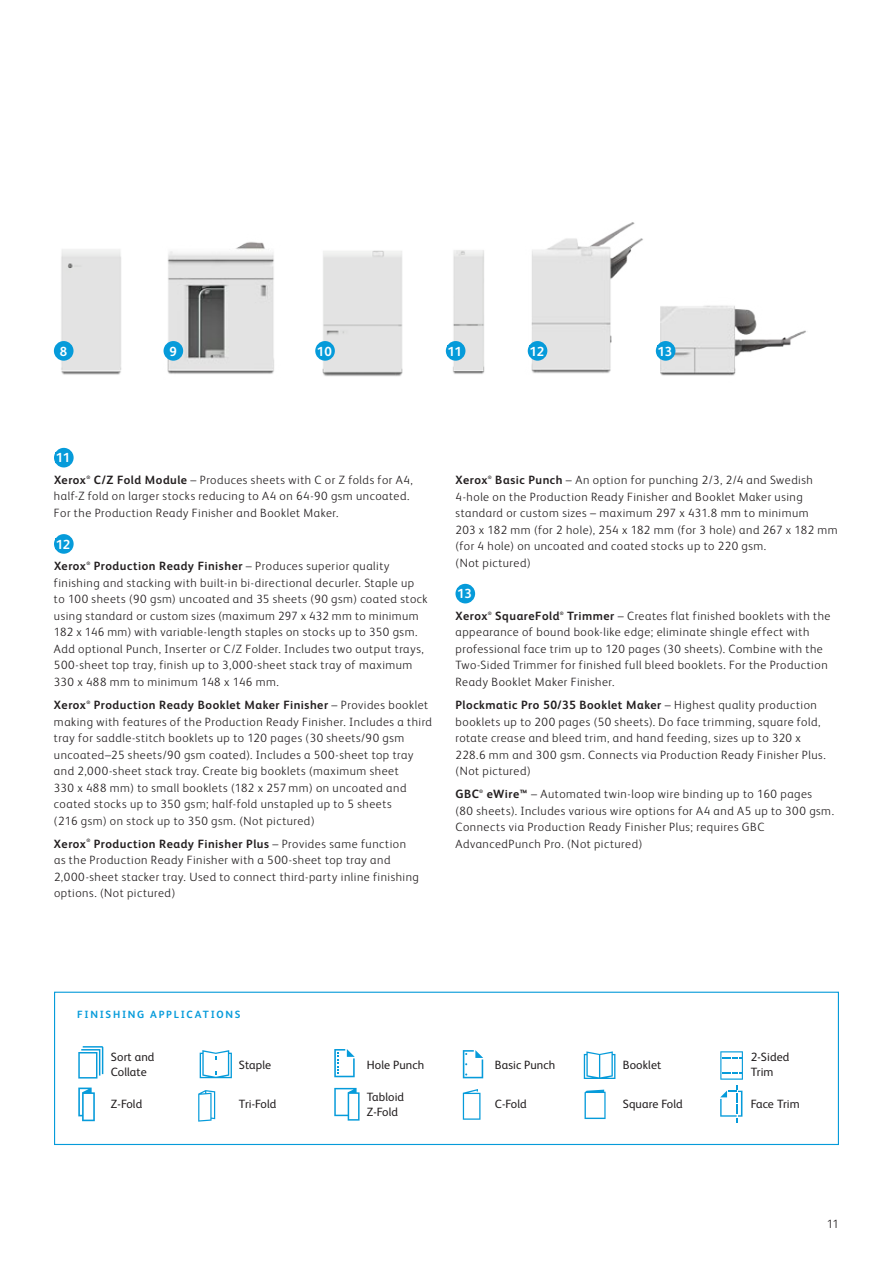
<style>
.page{position:relative;width:893px;height:1263px;background:#fff}
.page>*{position:absolute;margin:0;border:0;box-sizing:border-box;transform-origin:0 0}
.t1{font:700 13.2px "Xerox Sans";letter-spacing:-.015em;color:#fff}
.t2{font:300 12px/16.5px "Xerox Sans";letter-spacing:.045em;color:#231f20}
.t3{font:12px/15px "Xerox Sans";letter-spacing:.01em;color:#231f20}
.t4{font:700 12px "Xerox Sans";letter-spacing:.04em;color:#231f20}
.t5{font:700 10.5px "Xerox Sans";letter-spacing:.165em;color:#069bda}
.t6{font:700 4.8px "Xerox Sans";color:#231f20}
.s1{font-weight:700}
</style>
<div class="page">
<img style="left:55px;top:249px;width:67px;height:126px">
<img style="left:163px;top:242px;width:111px;height:132px">
<img style="left:316px;top:250px;width:87px;height:127px">
<img style="left:447px;top:250px;width:38px;height:124px">
<img style="left:527px;top:222px;width:129px;height:152px">
<img style="left:660px;top:305px;width:146px;height:71px">
<div style="left:54px;top:448px;width:20px;height:19px;background:#069bda;border-radius:50%"></div>
<svg style="left:54px;top:534px;width:20px;height:20px"></svg>
<div style="left:56px;top:538px;width:15px;height:11px;background:#069bda"></div>
<div style="left:455px;top:584px;width:20px;height:19px;background:#069bda;border-radius:50%"></div>
<svg style="left:198px;top:1090px;width:17px;height:32px"></svg>
<svg style="left:334px;top:1049px;width:21px;height:28px"></svg>
<svg style="left:78px;top:1046px;width:25px;height:32px"></svg>
<svg style="left:334px;top:1088px;width:26px;height:32px"></svg>
<svg style="left:78px;top:1087px;width:17px;height:34px"></svg>
<svg style="left:200px;top:1050px;width:32px;height:28px"></svg>
<div style="left:54px;top:992px;width:785px;height:153px;border:1px solid #069bda"></div>
<svg style="left:584px;top:1089px;width:22px;height:30px"></svg>
<svg style="left:463px;top:1089px;width:17px;height:31px"></svg>
<svg style="left:720px;top:1051px;width:23px;height:71px"></svg>
<svg style="left:584px;top:1051px;width:31px;height:28px"></svg>
<svg style="left:463px;top:1050px;width:20px;height:28px"></svg>
<div style="left:54px;top:341px;width:20px;height:20px;background:#069bda;border-radius:50%"></div>
<div style="left:164px;top:341px;width:19px;height:20px;background:#069bda;border-radius:50%"></div>
<div style="left:446px;top:341px;width:19px;height:20px;background:#069bda;border-radius:50%"></div>
<svg style="left:315px;top:341px;width:20px;height:20px"></svg>
<div style="left:317px;top:345px;width:15px;height:11px;background:#069bda"></div>
<div style="left:528px;top:341px;width:19px;height:20px;background:#069bda;border-radius:50%"></div>
<div style="left:529px;top:345px;width:16px;height:11px;background:#069bda"></div>
<div style="left:656px;top:341px;width:19px;height:20px;background:#069bda;border-radius:50%"></div>
<p class="t1" style="left:60px;top:342px;width:9px">8</p>
<p class="t1" style="left:170px;top:342px;width:9px">9</p>
<p class="t1" style="left:317px;top:342px;width:16px">10</p>
<p class="t1" style="left:448px;top:342px;width:16px">11</p>
<p class="t1" style="left:529px;top:342px;width:16px">12</p>
<p class="t1" style="left:658px;top:342px;width:16px">13</p>
<p class="t1" style="left:56px;top:449px;width:16px">11</p>
<p class="t4" style="left:54px;top:472px;width:33px">Xerox</p>
<p class="t6" style="left:86px;top:474px;width:5px">®</p>
<p class="t2" style="left:54px;top:471px;width:360px;text-indent:40px"><span class="s1">C/Z Fold Module</span> – Produces sheets with C or Z folds for A4, half-Z fold on larger stocks reducing to A4 on 64-90 gsm uncoated.<br>For the Production Ready Finisher and Booklet Maker.</p>
<p class="t1" style="left:56px;top:535px;width:16px">12</p>
<p class="t4" style="left:54px;top:558px;width:33px">Xerox</p>
<p class="t6" style="left:86px;top:560px;width:5px">®</p>
<p class="t2" style="left:54px;top:557px;width:375px;text-indent:40px"><span class="s1">Production Ready Finisher</span> – Produces superior quality finishing and stacking with built-in bi-directional decurler. Staple up to 100 sheets (90 gsm) uncoated and 35 sheets (90 gsm) coated stock using standard or custom sizes (maximum 297 x 432 mm to minimum 182 x 146 mm) with variable-length staples on stocks up to 350 gsm.<br>Add optional Punch, Inserter or C/Z Folder. Includes two output trays, 500-sheet top tray, finish up to 3,000-sheet stack tray of maximum 330 x 488 mm to minimum 148 x 146 mm.</p>
<p class="t4" style="left:54px;top:697px;width:33px">Xerox</p>
<p class="t6" style="left:86px;top:699px;width:5px">®</p>
<p class="t2" style="left:54px;top:696px;width:380px;text-indent:40px"><span class="s1">Production Ready Booklet Maker Finisher</span> – Provides booklet making with features of the Production Ready Finisher. Includes a third tray for saddle-stitch booklets up to 120 pages (30 sheets/90 gsm uncoated–25 sheets/90 gsm coated). Includes a 500-sheet top tray and 2,000-sheet stack tray. Create big booklets (maximum sheet<br>330 x 488 mm) to small booklets (182 x 257 mm) on uncoated and coated stocks up to 350 gsm; half-fold unstapled up to 5 sheets<br>(216 gsm) on stock up to 350 gsm. (Not pictured)</p>
<p class="t4" style="left:54px;top:835px;width:33px">Xerox</p>
<p class="t6" style="left:86px;top:837px;width:5px">®</p>
<p class="t2" style="left:54px;top:835px;width:366px;text-indent:40px"><span class="s1">Production Ready Finisher Plus</span> – Provides same function as the Production Ready Finisher with a 500-sheet top tray and 2,000-sheet stacker tray. Used to connect third-party inline finishing options. (Not pictured)</p>
<p class="t4" style="left:455px;top:472px;width:33px">Xerox</p>
<p class="t6" style="left:488px;top:474px;width:5px">®</p>
<p class="t2" style="left:455px;top:471px;width:384px;text-indent:40px"><span class="s1">Basic Punch</span> – An option for punching 2/3, 2/4 and Swedish 4-hole on the Production Ready Finisher and Booklet Maker using standard or custom sizes – maximum 297 x 431.8 mm to minimum<br>203 x 182 mm (for 2 hole), 254 x 182 mm (for 3 hole) and 267 x 182 mm (for 4 hole) on uncoated and coated stocks up to 220 gsm.<br>(Not pictured)</p>
<p class="t1" style="left:457px;top:585px;width:16px">13</p>
<p class="t4" style="left:455px;top:608px;width:33px">Xerox</p>
<p class="t6" style="left:488px;top:610px;width:5px">®</p>
<p class="t4" style="left:495px;top:608px;width:66px">SquareFold</p>
<p class="t6" style="left:560px;top:610px;width:5px">®</p>
<p class="t2" style="left:455px;top:607px;width:376px;text-indent:112px"><span class="s1">Trimmer</span> – Creates flat finished booklets with the appearance of bound book-like edge; eliminate shingle effect with professional face trim up to 120 pages (30 sheets). Combine with the Two-Sided Trimmer for finished full bleed booklets. For the Production Ready Booklet Maker Finisher.</p>
<p class="t2" style="left:455px;top:696px;width:372px"><span class="s1">Plockmatic Pro 50/35 Booklet Maker</span> – Highest quality production booklets up to 200 pages (50 sheets). Do face trimming, square fold, rotate crease and bleed trim, and hand feeding, sizes up to 320 x 228.6 mm and 300 gsm. Connects via Production Ready Finisher Plus. (Not pictured)</p>
<p class="t4" style="left:455px;top:786px;width:25px">GBC</p>
<p class="t6" style="left:479px;top:788px;width:5px">®</p>
<p class="t2" style="left:455px;top:785px;width:380px;text-indent:31px"><span class="s1">eWire™</span> – Automated twin-loop wire binding up to 160 pages<br>(80 sheets). Includes various wire options for A4 and A5 up to 300 gsm.<br>Connects via Production Ready Finisher Plus; requires GBC AdvancedPunch Pro. (Not pictured)</p>
<p class="t5" style="left:77px;top:1007px;width:165px">FINISHING APPLICATIONS</p>
<p class="t3" style="left:111px;top:1049px;width:45px">Sort and<br>Collate</p>
<p class="t3" style="left:239px;top:1056px;width:34px">Staple</p>
<p class="t3" style="left:367px;top:1056px;width:59px">Hole Punch</p>
<p class="t3" style="left:495px;top:1056px;width:62px">Basic Punch</p>
<p class="t3" style="left:623px;top:1056px;width:40px">Booklet</p>
<p class="t3" style="left:751px;top:1049px;width:40px">2-Sided<br>Trim</p>
<p class="t3" style="left:111px;top:1096px;width:33px">Z-Fold</p>
<p class="t3" style="left:239px;top:1096px;width:39px">Tri-Fold</p>
<p class="t3" style="left:367px;top:1088px;width:39px">Tabloid<br>Z-Fold</p>
<p class="t3" style="left:495px;top:1096px;width:33px">C-Fold</p>
<p class="t3" style="left:623px;top:1096px;width:61px">Square Fold</p>
<p class="t3" style="left:751px;top:1096px;width:51px">Face Trim</p>
<p class="t2" style="left:827px;top:1215px;width:14px">11</p>
</div>
